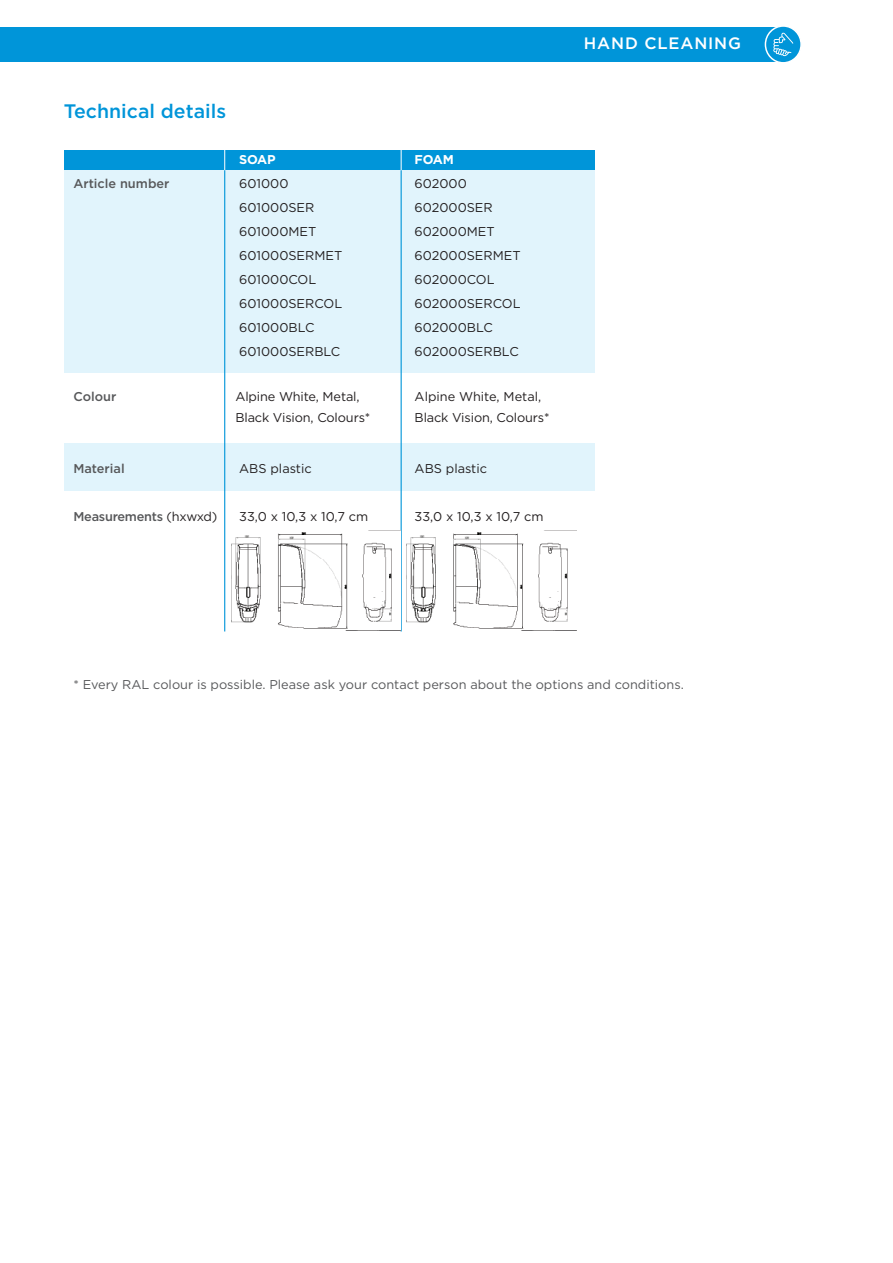
<style>
.page{position:relative;width:893px;height:1263px;background:#fff}
.page>*{position:absolute;margin:0;border:0;box-sizing:border-box;transform-origin:0 0}
.t1{font:500 19.5px "Gotham";color:#0095d9}
.t2{font:500 16.5px "Gotham";letter-spacing:.05em;color:#fff}
.t3{font:12.75px "Gotham";color:#231f20}
.t4{font:12.75px "Gotham";color:#57585a}
.t5{font:500 12.75px "Gotham";color:#57585a}
.t6{font:500 12.75px "Gotham";letter-spacing:-.02em;color:#57585a}
.t7{font:700 12.75px "Gotham";letter-spacing:-.01em;color:#fff}
.s1{font-weight:400;color:#231f20}
</style>
<div class="page">
<div style="left:65px;top:150px;width:530px;height:20px;background:#0095d9"></div>
<div style="left:65px;top:170px;width:530px;height:203px;background:#e1f4fc"></div>
<div style="left:65px;top:443px;width:530px;height:48px;background:#e1f4fc"></div>
<svg style="left:224px;top:150px;width:1px;height:20px"></svg>
<svg style="left:401px;top:150px;width:1px;height:20px"></svg>
<hr style="left:224px;top:170px;width:1px;height:461px;background:#0095d9">
<hr style="left:401px;top:170px;width:1px;height:461px;background:#0095d9">
<div style="left:0;top:27px;width:787px;height:34px;background:#0095d9"></div>
<svg style="left:765px;top:26px;width:36px;height:37px"></svg>
<div style="left:765px;top:25px;width:37px;height:39px;border:1px solid #fff;border-radius:50%"></div>
<svg style="left:773px;top:33px;width:20px;height:23px"></svg>
<img style="left:231px;top:530px;width:170px;height:99px">
<img style="left:407px;top:530px;width:169px;height:99px">
<h1 class="t1" style="left:64px;top:98px;width:164px">Technical details</h1>
<p class="t7" style="left:239px;top:151px;width:38px">SOAP</p>
<p class="t7" style="left:415px;top:151px;width:41px">FOAM</p>
<p class="t5" style="left:73px;top:175px;width:98px">Article number</p>
<p class="t3" style="left:239px;top:175px;width:51px">601000</p>
<p class="t3" style="left:415px;top:175px;width:54px">602000</p>
<p class="t3" style="left:239px;top:199px;width:77px">601000SER</p>
<p class="t3" style="left:415px;top:199px;width:80px">602000SER</p>
<p class="t3" style="left:239px;top:223px;width:79px">601000MET</p>
<p class="t3" style="left:415px;top:223px;width:82px">602000MET</p>
<p class="t3" style="left:239px;top:247px;width:105px">601000SERMET</p>
<p class="t3" style="left:415px;top:247px;width:108px">602000SERMET</p>
<p class="t3" style="left:239px;top:271px;width:79px">601000COL</p>
<p class="t3" style="left:415px;top:271px;width:82px">602000COL</p>
<p class="t3" style="left:239px;top:295px;width:105px">601000SERCOL</p>
<p class="t3" style="left:415px;top:295px;width:108px">602000SERCOL</p>
<p class="t3" style="left:239px;top:319px;width:77px">601000BLC</p>
<p class="t3" style="left:415px;top:319px;width:80px">602000BLC</p>
<p class="t3" style="left:239px;top:343px;width:103px">601000SERBLC</p>
<p class="t3" style="left:415px;top:343px;width:106px">602000SERBLC</p>
<p class="t5" style="left:73px;top:388px;width:44px">Colour</p>
<p class="t3" style="left:235px;top:388px;width:126px">Alpine White, Metal,</p>
<p class="t3" style="left:415px;top:388px;width:128px">Alpine White, Metal,</p>
<p class="t3" style="left:235px;top:409px;width:136px">Black Vision, Colours*</p>
<p class="t3" style="left:415px;top:409px;width:136px">Black Vision, Colours*</p>
<p class="t5" style="left:73px;top:460px;width:53px">Material</p>
<p class="t3" style="left:239px;top:460px;width:74px">ABS plastic</p>
<p class="t3" style="left:415px;top:460px;width:74px">ABS plastic</p>
<p class="t6" style="left:73px;top:508px;width:145px">Measurements <span class="s1">(hxwxd)</span></p>
<p class="t3" style="left:239px;top:508px;width:131px">33,0 x 10,3 x 10,7 cm</p>
<p class="t3" style="left:415px;top:508px;width:131px">33,0 x 10,3 x 10,7 cm</p>
<p class="t2" style="left:584px;top:33px;width:159px">HAND CLEANING</p>
<p class="t4" style="left:73px;top:676px;width:612px">* Every RAL colour is possible. Please ask your contact person about the options and conditions.</p>
</div>
